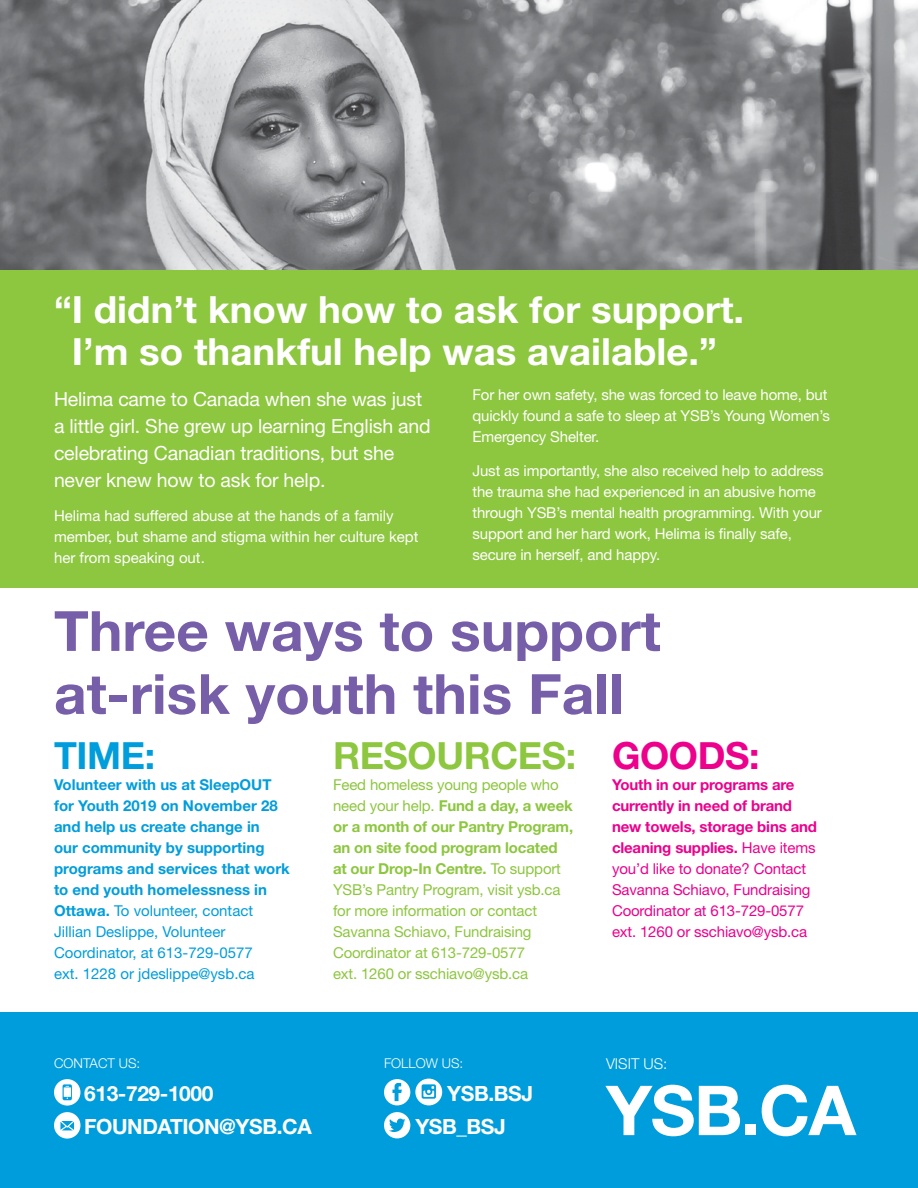
<style>
.page{position:relative;width:918px;height:1188px;background:#fff}
.page>*{position:absolute;margin:0;border:0;box-sizing:border-box;transform-origin:0 0}
.t1{font:700 69px "Helvetica Neue";color:#fff}
.t2{font:700 55.5px/63px "Helvetica Neue";color:#765ea9}
.t3{font:700 37.5px/42px "Helvetica Neue";color:#fff;text-align:center}
.t4{font:700 37.5px "Helvetica Neue";letter-spacing:-.01em;color:#8dc63f}
.t5{font:700 37.5px "Helvetica Neue";letter-spacing:-.01em;color:#ec008c}
.t6{font:700 37.5px "Helvetica Neue";color:#009ddc}
.t7{font:700 21px/33px "Helvetica Neue";letter-spacing:-.02em;color:#fff}
.t8{font:19.5px/27px "Helvetica Neue";letter-spacing:-.01em;color:#fff}
.t9{font:15px/21px "Helvetica Neue";letter-spacing:-.01em;color:#fff}
.t10{font:15px/21px "Helvetica Neue";letter-spacing:-.01em;color:#8dc63f}
.t11{font:700 15px/21px "Helvetica Neue";color:#009ddc}
.t12{font:15px/21px "Helvetica Neue";letter-spacing:-.01em;color:#ec008c}
.t13{font:300 15px "Helvetica Neue";color:#fff}
.t14{font:300 13.5px "Helvetica Neue";color:#fff}
.s1{font-weight:400}
.s2{font-weight:700}
</style>
<div class="page">
<div style="left:0;top:1012px;width:918px;height:176px;background:#009ddc"></div>
<div style="left:0;top:270px;width:918px;height:318px;background:#8dc63f"></div>
<svg style="left:54px;top:1079px;width:26px;height:27px"></svg>
<svg style="left:54px;top:1112px;width:26px;height:27px"></svg>
<svg style="left:384px;top:1079px;width:58px;height:26px"></svg>
<svg style="left:384px;top:1112px;width:26px;height:26px"></svg>
<img style="left:0;top:0;width:918px;height:270px">
<h3 class="t3" style="left:54px;top:288px;width:692px">“I didn’t know how to ask for support.<br>I’m so thankful help was available.”</h3>
<h3 class="t8" style="left:54px;top:385px;width:378px">Helima came to Canada when she was just a little girl. She grew up learning English and celebrating Canadian traditions, but she never knew how to ask for help.</h3>
<p class="t9" style="left:54px;top:505px;width:366px">Helima had suffered abuse at the hands of a family member, but shame and stigma within her culture kept her from speaking out.</p>
<p class="t9" style="left:472px;top:384px;width:359px">For her own safety, she was forced to leave home, but quickly found a safe to sleep at YSB’s Young Women’s<br>Emergency Shelter.</p>
<p class="t9" style="left:472px;top:460px;width:353px">Just as importantly, she also received help to address the trauma she had experienced in an abusive home through YSB’s mental health programming. With your support and her hard work, Helima is finally safe, secure in herself, and happy.</p>
<h2 class="t2" style="left:54px;top:598px;width:608px">Three ways to support at-risk youth this Fall</h2>
<h3 class="t6" style="left:54px;top:732px;width:103px">TIME:</h3>
<p class="t11" style="left:54px;top:773px;width:237px">Volunteer with us at SleepOUT for Youth 2019 on November 28 and help us create change in<br>our community by supporting programs and services that work to end youth homelessness in<br>Ottawa. <span class="s1">To volunteer, contact<br>Jillian Deslippe, Volunteer<br>Coordinator, at 613-729-0577<br>ext. 1228 or jdeslippe@ysb.ca</span></p>
<h3 class="t4" style="left:333px;top:732px;width:245px">RESOURCES:</h3>
<p class="t10" style="left:333px;top:774px;width:242px">Feed homeless young people who need your help. <span class="s2">Fund a day, a week or a month of our Pantry Program, an on site food program located at our Drop-In Centre.</span> To support<br>YSB’s Pantry Program, visit ysb.ca for more information or contact<br>Savanna Schiavo, Fundraising<br>Coordinator at 613-729-0577<br>ext. 1260 or sschiavo@ysb.ca</p>
<h3 class="t5" style="left:612px;top:732px;width:149px">GOODS:</h3>
<p class="t12" style="left:612px;top:774px;width:207px"><span class="s2">Youth in our programs are currently in need of brand new towels, storage bins and cleaning supplies.</span> Have items you’d like to donate? Contact<br>Savanna Schiavo, Fundraising<br>Coordinator at 613-729-0577 ext. 1260 or sschiavo@ysb.ca</p>
<p class="t14" style="left:54px;top:1055px;width:88px">CONTACT US:</p>
<h3 class="t7" style="left:84px;top:1077px;width:229px">613-729-1000<br>FOUNDATION@YSB.CA</h3>
<p class="t14" style="left:384px;top:1055px;width:81px">FOLLOW US:</p>
<h3 class="t7" style="left:415px;top:1077px;width:119px;text-indent:32px">YSB.BSJ<br>YSB_BSJ</h3>
<p class="t13" style="left:606px;top:1055px;width:63px">VISIT US:</p>
<h1 class="t1" style="left:606px;top:1068px;width:252px">YSB.CA</h1>
</div>
